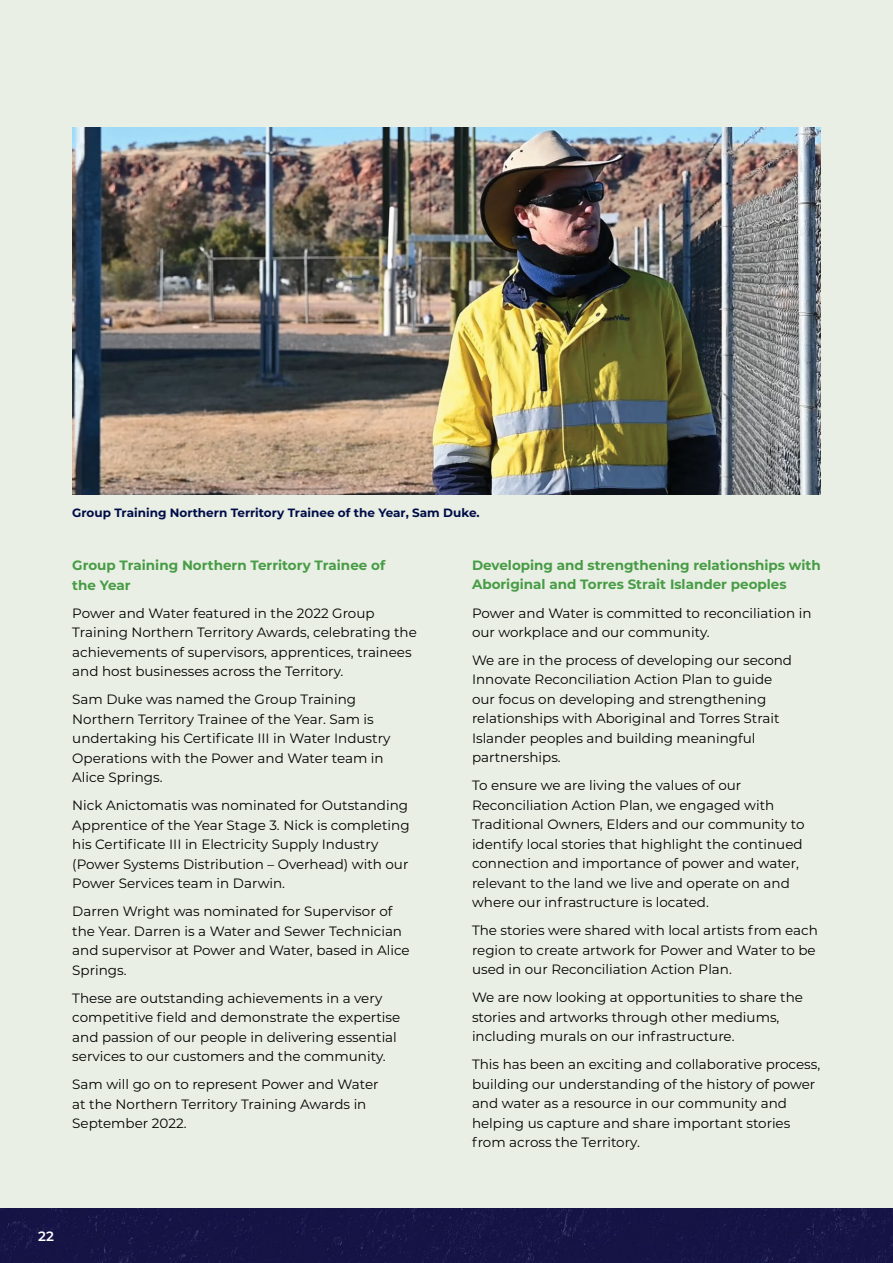
<style>
.page{position:relative;width:893px;height:1263px;background:#fff}
.page>*{position:absolute;margin:0;border:0;box-sizing:border-box;transform-origin:0 0}
.t1{font:13.5px/19.5px "Montserrat";color:#000}
.t2{font:700 13.5px/19.5px "Montserrat";color:#479c45}
.t3{font:600 13.5px "Montserrat";color:#fff}
.t4{font:700 12px "Montserrat";color:#000c48}
</style>
<div class="page">
<div style="left:0;top:1208px;width:893px;height:55px;background:#161445"></div>
<div style="left:0;top:0;width:893px;height:1208px;background:#e9efe4"></div>
<img style="left:72px;top:128px;width:749px;height:366px">
<p class="t4" style="left:72px;top:504px;width:409px">Group Training Northern Territory Trainee of the Year, Sam Duke.</p>
<h2 class="t2" style="left:72px;top:555px;width:315px">Group Training Northern Territory Trainee of the Year</h2>
<p class="t1" style="left:72px;top:603px;width:346px">Power and Water featured in the 2022 Group Training Northern Territory Awards, celebrating the achievements of supervisors, apprentices, trainees and host businesses across the Territory.</p>
<p class="t1" style="left:72px;top:689px;width:320px">Sam Duke was named the Group Training Northern Territory Trainee of the Year. Sam is undertaking his Certifcate III in Water Industry Operations with the Power and Water team in Alice Springs.</p>
<p class="t1" style="left:72px;top:795px;width:339px">Nick Anictomatis was nominated for Outstanding Apprentice of the Year Stage 3. Nick is completing his Certifcate III in Electricity Supply Industry (Power Systems Distribution – Overhead) with our Power Services team in Darwin.</p>
<p class="t1" style="left:72px;top:901px;width:339px">Darren Wright was nominated for Supervisor of the Year. Darren is a Water and Sewer Technician and supervisor at Power and Water, based in Alice Springs.</p>
<p class="t1" style="left:72px;top:987px;width:329px">These are outstanding achievements in a very competitive feld and demonstrate the expertise and passion of our people in delivering essential services to our customers and the community.</p>
<p class="t1" style="left:72px;top:1074px;width:308px">Sam will go on to represent Power and Water at the Northern Territory Training Awards in<br>September 2022.</p>
<h2 class="t2" style="left:472px;top:555px;width:350px">Developing and strengthening relationships with<br>Aboriginal and Torres Strait Islander peoples</h2>
<p class="t1" style="left:472px;top:602px;width:341px">Power and Water is committed to reconciliation in our workplace and our community.</p>
<p class="t1" style="left:472px;top:650px;width:322px">We are in the process of developing our second Innovate Reconciliation Action Plan to guide our focus on developing and strengthening relationships with Aboriginal and Torres Strait Islander peoples and building meaningful partnerships.</p>
<p class="t1" style="left:472px;top:775px;width:334px">To ensure we are living the values of our Reconciliation Action Plan, we engaged with Traditional Owners, Elders and our community to identify local stories that highlight the continued connection and importance of power and water, relevant to the land we live and operate on and where our infrastructure is located.</p>
<p class="t1" style="left:472px;top:920px;width:347px">The stories were shared with local artists from each region to create artwork for Power and Water to be used in our Reconciliation Action Plan.</p>
<p class="t1" style="left:472px;top:987px;width:333px">We are now looking at opportunities to share the stories and artworks through other mediums, including murals on our infrastructure.</p>
<p class="t1" style="left:472px;top:1054px;width:350px">This has been an exciting and collaborative process, building our understanding of the history of power and water as a resource in our community and helping us capture and share important stories from across the Territory.</p>
<p class="t3" style="left:38px;top:1226px;width:17px">22</p>
</div>
